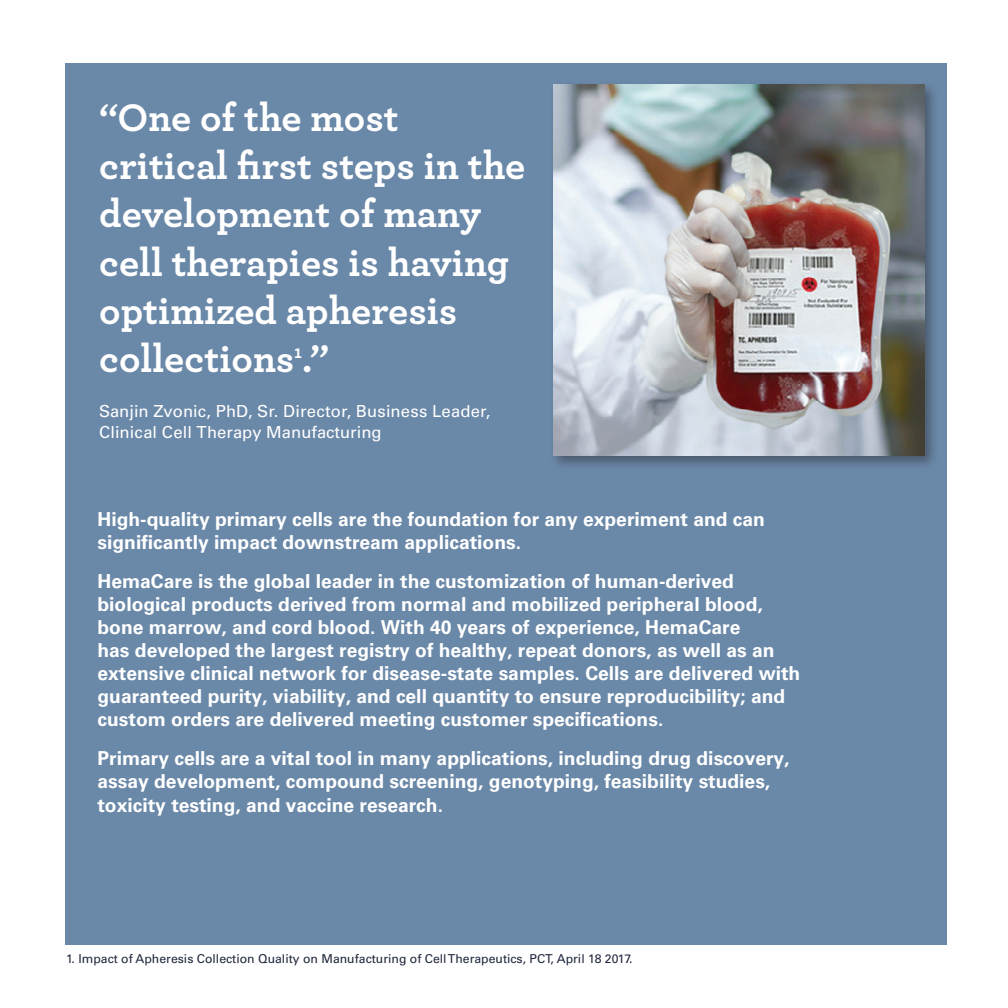
<style>
.page{position:relative;width:1008px;height:1008px;background:#fff}
.page>*{position:absolute;margin:0;border:0;box-sizing:border-box;transform-origin:0 0}
.t1{font:700 40.25px/48.3px "Archer";color:#fff}
.t2{font:700 19.25px/23.1px "Univers LT Std";color:#fff}
.t3{font:16.62px/21px "Univers LT Std";color:#fff}
.t4{font:12.25px "Univers LT Std";color:#1f263d}
</style>
<div class="page">
<div style="left:65px;top:63px;width:882px;height:882px;background:#6a88a8"></div>
<div style="left:549px;top:80px;width:391px;height:390px;background:#231f20;opacity:.45"></div>
<img style="left:553px;top:84px;width:371px;height:371px">
<p class="t1" style="left:99px;top:91px;width:428px">“One of the most critical first steps in the development of many cell therapies is having optimized apheresis collections<sup>1</sup>.”</p>
<p class="t3" style="left:99px;top:401px;width:393px">Sanjin Zvonic, PhD, Sr. Director, Business Leader,<br>Clinical Cell Therapy Manufacturing</p>
<p class="t2" style="left:98px;top:508px;width:669px">High-quality primary cells are the foundation for any experiment and can significantly impact downstream applications.</p>
<p class="t2" style="left:98px;top:570px;width:704px">HemaCare is the global leader in the customization of human-derived biological products derived from normal and mobilized peripheral blood, bone marrow, and cord blood. With 40 years of experience, HemaCare<br>has developed the largest registry of healthy, repeat donors, as well as an extensive clinical network for disease-state samples. Cells are delivered with guaranteed purity, viability, and cell quantity to ensure reproducibility; and custom orders are delivered meeting customer specifications.</p>
<p class="t2" style="left:98px;top:747px;width:694px">Primary cells are a vital tool in many applications, including drug discovery, assay development, compound screening, genotyping, feasibility studies, toxicity testing, and vaccine research.</p>
<p class="t4" style="left:66px;top:952px;width:568px">1. Impact of Apheresis Collection Quality on Manufacturing of Cell Therapeutics, PCT, April 18 2017.</p>
</div>
